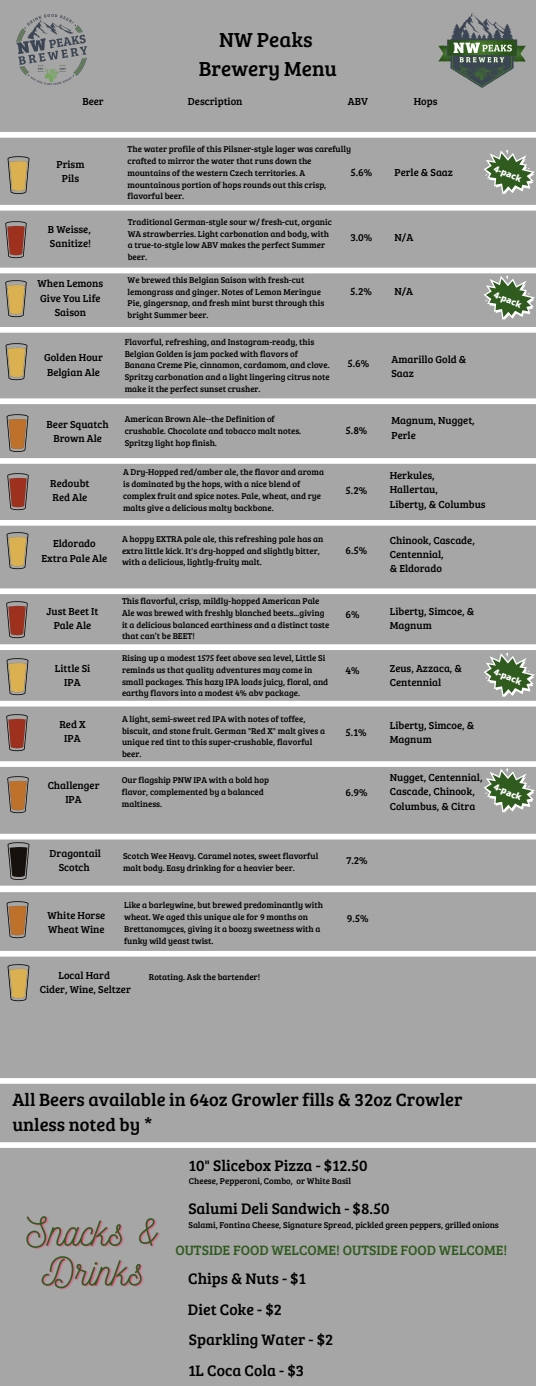
<style>
.page{position:relative;width:536px;height:1386px;background:#a6a6a6}
.page>*{position:absolute;margin:0;border:0;box-sizing:border-box;transform-origin:0 0}
.t1{font:21px "Bree Serif";color:#000}
.t2{font:18.38px/25.6px "Bree Serif";color:#000}
.t3{font:15.75px "Bree Serif";color:#000}
.t4{font:14px "Bree Serif";color:#305b1f}
.t5{font:10.5px/14.4px "Bree Serif";color:#000}
.t6{font:8.75px/11.8px "Bree Serif";color:#000}
.t7{font:800 8.75px "Open Sans";color:#fff}
</style>
<div class="page">
<img style="left:438px;top:12px;width:88px;height:76px">
<img style="left:16px;top:14px;width:71px;height:71px">
<svg style="left:0;top:520px;width:536px;height:6px;background:#fafafa"></svg>
<svg style="left:0;top:834px;width:536px;height:6px;background:#f7f7f7"></svg>
<svg style="left:0;top:588px;width:536px;height:6px;background:#f8f8f8"></svg>
<img style="left:6px;top:532px;width:23px;height:38px">
<img style="left:7px;top:473px;width:22px;height:38px">
<img style="left:6px;top:714px;width:22px;height:38px">
<img style="left:0;top:842px;width:41px;height:44px">
<div style="left:0;top:886px;width:536px;height:6px;background:#fff"></div>
<img style="left:6px;top:601px;width:22px;height:38px">
<svg style="left:0;top:951px;width:536px;height:6px;background:#f9f9f9"></svg>
<img style="left:6px;top:901px;width:23px;height:38px">
<svg style="left:0;top:1142px;width:536px;height:6px;background:#fafafa"></svg>
<img style="left:27px;top:1216px;width:133px;height:73px">
<img style="left:5px;top:343px;width:23px;height:38px">
<svg style="left:0;top:398px;width:536px;height:6px;background:#f9f9f9"></svg>
<svg style="left:0;top:458px;width:536px;height:6px;background:#fafafa"></svg>
<img style="left:0;top:414px;width:40px;height:45px">
<img style="left:7px;top:964px;width:23px;height:38px">
<svg style="left:0;top:1078px;width:536px;height:6px;background:#fafafa"></svg>
<svg style="left:0;top:761px;width:536px;height:52px"></svg>
<img style="left:5px;top:221px;width:22px;height:38px">
<img style="left:0;top:775px;width:41px;height:39px">
<svg style="left:0;top:644px;width:536px;height:63px"></svg>
<svg style="left:0;top:267px;width:536px;height:66px"></svg>
<svg style="left:0;top:132px;width:536px;height:79px"></svg>
<p class="t1" style="left:219px;top:24px;width:95px">NW Peaks</p>
<p class="t1" style="left:199px;top:53px;width:139px">Brewery Menu</p>
<p class="t5" style="left:82px;top:94px;width:23px">Beer</p>
<p class="t5" style="left:188px;top:94px;width:56px">Description</p>
<p class="t5" style="left:347px;top:94px;width:22px">ABV</p>
<p class="t5" style="left:413px;top:94px;width:25px">Hops</p>
<p class="t5" style="left:56px;top:157px;width:29px">Prism</p>
<p class="t5" style="left:62px;top:171px;width:19px">Pils</p>
<p class="t5" style="left:48px;top:222px;width:44px">B Weisse,</p>
<p class="t5" style="left:50px;top:236px;width:42px">Sanitize!</p>
<p class="t5" style="left:38px;top:276px;width:67px">When Lemons<br>Give You Life</p>
<p class="t5" style="left:55px;top:305px;width:33px">Saison</p>
<p class="t5" style="left:44px;top:350px;width:60px">Golden Hour</p>
<p class="t5" style="left:47px;top:364px;width:54px">Belgian Ale</p>
<p class="t5" style="left:47px;top:417px;width:64px">Beer Squatch</p>
<p class="t5" style="left:53px;top:431px;width:50px">Brown Ale</p>
<p class="t6" style="left:128px;top:143px;width:225px">The water profile of this Pilsner-style lager was carefully crafted to mirror the water that runs down the mountains of the western Czech territories. A mountainous portion of hops rounds out this crisp, flavorful beer.</p>
<p class="t5" style="left:350px;top:165px;width:23px">5.6%</p>
<p class="t5" style="left:394px;top:165px;width:60px">Perle &amp; Saaz</p>
<p class="t6" style="left:128px;top:215px;width:206px">Traditional German-style sour w/ fresh-cut, organic WA strawberries. Light carbonation and body, with a true-to-style low ABV makes the perfect Summer beer.</p>
<p class="t6" style="left:128px;top:273px;width:198px">We brewed this Belgian Saison with fresh-cut lemongrass and ginger. Notes of Lemon Meringue Pie, gingersnap, and fresh mint burst through this bright Summer beer.</p>
<p class="t6" style="left:125px;top:335px;width:206px">Flavorful, refreshing, and Instagram-ready, this Belgian Golden is jam packed with flavors of Banana Creme Pie, cinnamon, cardamom, and clove.<br>Spritzy carbonation and a light lingering citrus note make it the perfect sunset crusher.</p>
<p class="t5" style="left:350px;top:230px;width:23px">3.0%</p>
<p class="t5" style="left:394px;top:230px;width:20px">N/A</p>
<p class="t5" style="left:350px;top:284px;width:23px">5.2%</p>
<p class="t5" style="left:394px;top:284px;width:20px">N/A</p>
<p class="t5" style="left:347px;top:356px;width:23px">5.6%</p>
<p class="t5" style="left:391px;top:352px;width:76px">Amarillo Gold &amp;<br>Saaz</p>
<p class="t6" style="left:125px;top:413px;width:178px">American Brown Ale--the Definition of crushable. Chocolate and tobacco malt notes.<br>Spritzy light hop finish.</p>
<p class="t5" style="left:345px;top:423px;width:23px">5.8%</p>
<p class="t5" style="left:391px;top:413px;width:85px">Magnum, Nugget,<br>Perle</p>
<p class="t7" style="left:496px;top:162px;width:31px;rotate:23deg">4-pack</p>
<p class="t7" style="left:496px;top:288px;width:31px;rotate:23deg">4-pack</p>
<p class="t5" style="left:50px;top:476px;width:41px">Redoubt</p>
<p class="t5" style="left:52px;top:490px;width:36px">Red Ale</p>
<p class="t5" style="left:41px;top:536px;width:67px;text-align:center">Eldorado<br>Extra Pale Ale</p>
<p class="t6" style="left:123px;top:466px;width:202px">A Dry-Hopped red/amber ale, the flavor and aroma is dominated by the hops, with a nice blend of complex fruit and spice notes. Pale, wheat, and rye malts give a delicious malty backbone.</p>
<p class="t5" style="left:345px;top:483px;width:23px">5.2%</p>
<p class="t6" style="left:122px;top:532px;width:203px">A hoppy EXTRA pale ale, this refreshing pale has an extra little kick. It's dry-hopped and slightly bitter, with a delicious, lightly-fruity malt.</p>
<p class="t5" style="left:345px;top:543px;width:23px">6.5%</p>
<p class="t5" style="left:389px;top:467px;width:46px">Herkules,</p>
<p class="t5" style="left:389px;top:482px;width:50px">Hallertau,</p>
<p class="t5" style="left:389px;top:496px;width:97px">Liberty, &amp; Columbus</p>
<p class="t5" style="left:389px;top:532px;width:87px">Chinook, Cascade,<br>Centennial,</p>
<p class="t5" style="left:389px;top:561px;width:54px">&amp; Eldorado</p>
<p class="t5" style="left:47px;top:604px;width:53px">Just Beet It</p>
<p class="t5" style="left:54px;top:618px;width:39px">Pale Ale</p>
<p class="t6" style="left:122px;top:595px;width:209px">This flavorful, crisp, mildly-hopped American Pale Ale was brewed with freshly blanched beets...giving it a delicious balanced earthiness and a distinct taste that can’t be BEET!</p>
<p class="t5" style="left:345px;top:607px;width:16px">6%</p>
<p class="t5" style="left:389px;top:604px;width:86px">Liberty, Simcoe, &amp;<br>Magnum</p>
<p class="t5" style="left:55px;top:660px;width:37px">Little Si</p>
<p class="t5" style="left:64px;top:675px;width:18px">IPA</p>
<p class="t6" style="left:122px;top:652px;width:208px">Rising up a modest 1575 feet above sea level, Little Si reminds us that quality adventures may come in small packages. This hazy IPA loads juicy, floral, and earthy flavors into a modest 4% abv package.</p>
<p class="t5" style="left:345px;top:663px;width:16px">4%</p>
<p class="t5" style="left:389px;top:660px;width:74px">Zeus, Azzaca, &amp;<br>Centennial</p>
<p class="t7" style="left:496px;top:665px;width:31px;rotate:23deg">4-pack</p>
<p class="t5" style="left:59px;top:716px;width:28px">Red X</p>
<p class="t5" style="left:64px;top:731px;width:18px">IPA</p>
<p class="t6" style="left:122px;top:712px;width:204px">A light, semi-sweet red IPA with notes of toffee, biscuit, and stone fruit. German "Red X" malt gives a unique red tint to this super-crushable, flavorful beer.</p>
<p class="t5" style="left:345px;top:725px;width:22px">5.1%</p>
<p class="t5" style="left:389px;top:718px;width:86px">Liberty, Simcoe, &amp;<br>Magnum</p>
<p class="t5" style="left:48px;top:777px;width:53px">Challenger</p>
<p class="t5" style="left:65px;top:792px;width:18px">IPA</p>
<p class="t6" style="left:122px;top:774px;width:149px">Our flagship PNW IPA with a bold hop flavor, complemented by a balanced maltiness.</p>
<p class="t5" style="left:389px;top:770px;width:94px">Nugget, Centennial,<br>Cascade, Chinook,<br>Columbus, &amp; Citra</p>
<p class="t5" style="left:345px;top:784px;width:24px">6.9%</p>
<p class="t7" style="left:496px;top:781px;width:31px;rotate:23deg">4-pack</p>
<p class="t5" style="left:50px;top:845px;width:53px">Dragontail</p>
<p class="t5" style="left:59px;top:860px;width:33px">Scotch</p>
<p class="t6" style="left:123px;top:850px;width:197px">Scotch Wee Heavy. Caramel notes, sweet flavorful malt body. Easy drinking for a heavier beer.</p>
<p class="t5" style="left:346px;top:852px;width:23px">7.2%</p>
<p class="t5" style="left:48px;top:907px;width:59px">White Horse</p>
<p class="t5" style="left:48px;top:922px;width:58px">Wheat Wine</p>
<p class="t6" style="left:124px;top:899px;width:200px">Like a barleywine, but brewed predominantly with wheat. We aged this unique ale for 9 months on Brettanomyces, giving it a boozy sweetness with a funky wild yeast twist.</p>
<p class="t5" style="left:58px;top:967px;width:53px">Local Hard</p>
<p class="t5" style="left:40px;top:982px;width:93px">Cider, Wine, Seltzer</p>
<p class="t6" style="left:149px;top:971px;width:113px">Rotating. Ask the bartender!</p>
<p class="t5" style="left:346px;top:911px;width:23px">9.5%</p>
<p class="t2" style="left:12px;top:1085px;width:451px">All Beers available in 64oz Growler fills &amp; 32oz Crowler unless noted by *</p>
<p class="t3" style="left:189px;top:1154px;width:180px">10" Slicebox Pizza - $12.50</p>
<p class="t6" style="left:189px;top:1175px;width:164px">Cheese, Pepperoni, Combo, or White Basil</p>
<p class="t3" style="left:188px;top:1197px;width:202px">Salumi Deli Sandwich - $8.50</p>
<p class="t6" style="left:188px;top:1218px;width:312px">Salami, Fontina Cheese, Signature Spread, pickled green peppers, grilled onions</p>
<p class="t4" style="left:175px;top:1240px;width:333px">OUTSIDE FOOD WELCOME! OUTSIDE FOOD WELCOME!</p>
<p class="t3" style="left:188px;top:1267px;width:119px">Chips &amp; Nuts - $1</p>
<p class="t3" style="left:188px;top:1298px;width:95px">Diet Coke - $2</p>
<p class="t3" style="left:189px;top:1329px;width:146px">Sparkling Water - $2</p>
<p class="t3" style="left:188px;top:1359px;width:117px">1L Coca Cola - $3</p>
</div>
